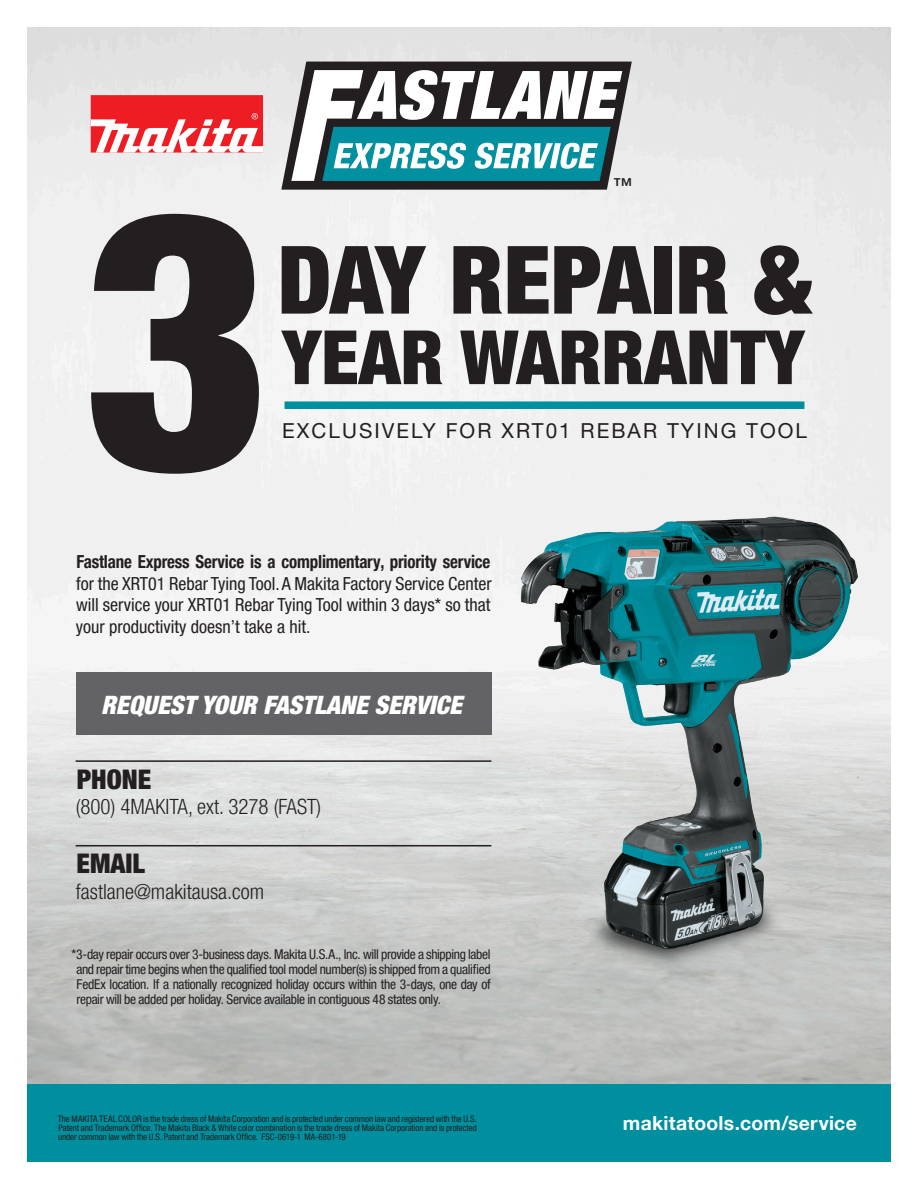
<style>
.page{position:relative;width:918px;height:1188px;background:#fff}
.page>*{position:absolute;margin:0;border:0;box-sizing:border-box;transform-origin:0 0}
.t1{font:900 condensed 360px "Helvetica Neue LT Pro";color:#231f20}
.t2{font:900 condensed 94.5px "Helvetica Neue LT Pro";color:#231f20}
.t3{font:900 condensed 75px "Helvetica Neue LT Pro";color:#231f20}
.t4{font:900 condensed 27px "Helvetica Neue LT Pro";color:#231f20}
.t5{font:italic 900 condensed 25.5px "Helvetica Neue";color:#fff}
.t6{font:300 condensed 21px "Helvetica Neue LT Pro";color:#231f20}
.t7{font:20.7px "Helvetica Neue LT Pro";letter-spacing:.1em;color:#231f20}
.t8{font:700 19.35px "Helvetica Neue LT Pro";letter-spacing:.015em;color:#fff}
.t9{font:500 condensed 19.35px "Helvetica Neue LT Pro";color:#231f20}
.t10{font:condensed 18px/21.6px "Helvetica Neue LT Pro";color:#231f20;text-align:justify}
.t11{font:700 condensed 18px "Helvetica Neue LT Pro";letter-spacing:-.01em;color:#231f20;scale:.94 1}
.t12{font:condensed 13.5px/15px "Helvetica Neue LT Pro";letter-spacing:-.025em;color:#231f20;text-align:justify}
.t13{font:condensed 9px/9px "Helvetica Neue LT Pro";letter-spacing:-.01em;color:#231f20;text-align:justify}
</style>
<div class="page">
<img style="left:27px;top:27px;width:864px;height:1057px">
<div style="left:27px;top:1084px;width:864px;height:78px;background:#008f9e"></div>
<img style="left:495px;top:489px;width:382px;height:501px">
<div style="left:285px;top:401px;width:519px;height:8px;background:#008f9e"></div>
<div style="left:76px;top:672px;width:415px;height:63px;background:#636366"></div>
<hr style="left:76px;top:760px;width:415px;height:2px;background:#231f20">
<hr style="left:76px;top:845px;width:415px;height:1px;background:#231f20">
<div style="left:91px;top:95px;width:172px;height:58px;background:#ee1d23"></div>
<svg style="left:91px;top:113px;width:172px;height:40px"></svg>
<svg style="left:281px;top:62px;width:351px;height:128px;background:#5d5b5b"></svg>
<svg style="left:291px;top:70px;width:331px;height:111px"></svg>
<h1 class="t1" style="left:84px;top:126px;width:189px">3</h1>
<h3 class="t9" style="left:613px;top:174px;width:21px">™</h3>
<h2 class="t2" style="left:278px;top:224px;width:536px">DAY REPAIR &amp;</h2>
<h3 class="t3" style="left:282px;top:313px;width:523px">YEAR WARRANTY</h3>
<h3 class="t7" style="left:282px;top:418px;width:526px">EXCLUSIVELY FOR XRT01 REBAR TYING TOOL</h3>
<h3 class="t11" style="left:76px;top:551px;width:442px">Fastlane Express Service is a complimentary, priority service</h3>
<h3 class="t10" style="left:76px;top:572px;width:417px">for the XRT01 Rebar Tying Tool. A Makita Factory Service Center will service your XRT01 Rebar Tying Tool within 3 days* so that your productivity doesn’t take a hit.</h3>
<h3 class="t5" style="left:101px;top:689px;width:362px">REQUEST YOUR FASTLANE SERVICE</h3>
<h3 class="t4" style="left:77px;top:763px;width:76px">PHONE</h3>
<h3 class="t6" style="left:76px;top:794px;width:247px">(800) 4MAKITA, ext. 3278 (FAST)</h3>
<h3 class="t4" style="left:77px;top:848px;width:70px">EMAIL</h3>
<h3 class="t6" style="left:76px;top:879px;width:190px">fastlane@makitausa.com</h3>
<p class="t12" style="left:76px;top:946px;width:416px;text-indent:-5px">*3-day repair occurs over 3-business days. Makita U.S.A., Inc. will provide a shipping label and repair time begins when the qualified tool model number(s) is shipped from a qualified FedEx location. If a nationally recognized holiday occurs within the 3-days, one day of repair will be added per holiday. Service available in contiguous 48 states only.</p>
<p class="t13" style="left:58px;top:1115px;width:421px">The MAKITA TEAL COLOR is the trade dress of Makita Corporation and is protected under common law and registered with the U.S.<br>Patent and Trademark Office. The Makita Black &amp; White color combination is the trade dress of Makita Corporation and is protected under common law with the U.S. Patent and Trademark Office. FSC-0619-1 MA-6801-19</p>
<h3 class="t8" style="left:623px;top:1111px;width:235px">makitatools.com/service</h3>
</div>
